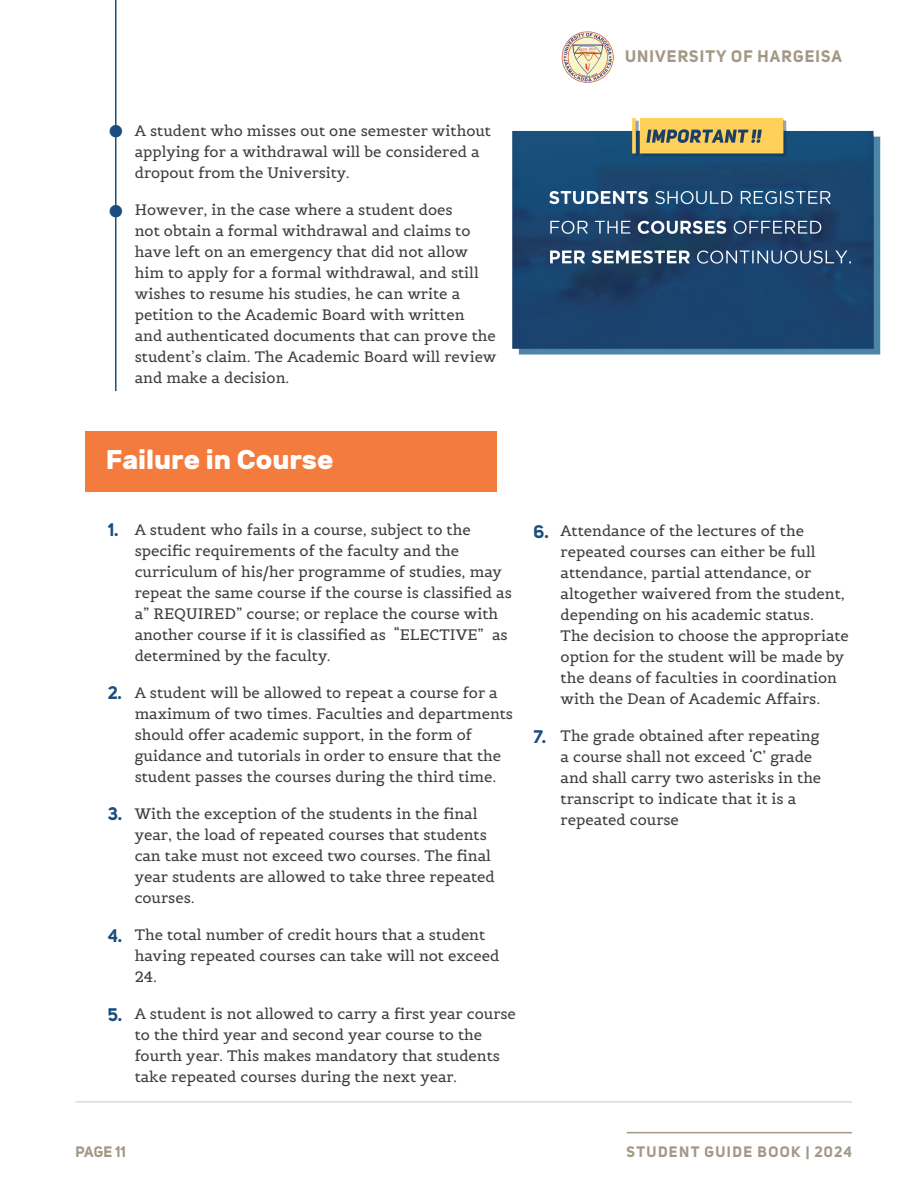
<style>
.page{position:relative;width:918px;height:1188px;background:#fff}
.page>*{position:absolute;margin:0;border:0;box-sizing:border-box;transform-origin:0 0}
.t1{font:700 27px "Rubik";color:#fff}
.Body_Bold{font:700 16.5px "Uni Sans";letter-spacing:.07em;color:#a39885}
.t2{font:15px/21px "Belgrano";color:#3e3e3f}
.Body_Right{font:700 15px "Uni Sans";letter-spacing:.095em;color:#a39885}
.Body{font:700 15px "Uni Sans";color:#a39885}
.s1{font-family:"Tahoma";font-size:36px;color:#1b4e7f}
.s2{font-family:"Uni Sans";font-weight:700;font-size:18px;color:#1b4e7f}
</style>
<div class="page">
<hr style="left:75px;top:1101px;width:777px;height:2px;background:#dcdcd2">
<img style="left:562px;top:31px;width:51px;height:51px">
<hr style="left:627px;top:1132px;width:225px;height:1px;background:#a39885">
<div style="left:85px;top:432px;width:412px;height:60px;background:#f47b3e"></div>
<hr style="left:115px;top:0;width:2px;height:391px;background:#1b4e7f">
<img style="left:512px;top:118px;width:369px;height:237px">
<p class="t2" style="left:135px;top:120px;width:358px;text-indent:-27px"><span class="s1">•</span> A student who misses out one semester without applying for a withdrawal will be considered a dropout from the University.</p>
<p class="t2" style="left:135px;top:199px;width:363px;text-indent:-27px"><span class="s1">•</span> However, in the case where a student does<br>not obtain a formal withdrawal and claims to have left on an emergency that did not allow him to apply for a formal withdrawal, and still wishes to resume his studies, he can write a petition to the Academic Board with written<br>and authenticated documents that can prove the student’s claim. The Academic Board will review and make a decision.</p>
<p class="Body_Bold" style="left:625px;top:46px;width:218px">UNIVERSITY OF HARGEISA</p>
<h1 class="t1" style="left:106px;top:443px;width:229px">Failure in Course</h1>
<p class="t2" style="left:135px;top:519px;width:379px;text-indent:-27px"><span class="s2">1.</span> A student who fails in a course, subject to the specific requirements of the faculty and the curriculum of his/her programme of studies, may repeat the same course if the course is classified as a” REQUIRED” course; or replace the course with another course if it is classified as “ELECTIVE” as determined by the faculty.</p>
<p class="t2" style="left:135px;top:682px;width:380px;text-indent:-27px"><span class="s2">2.</span> A student will be allowed to repeat a course for a maximum of two times. Faculties and departments should offer academic support, in the form of guidance and tutorials in order to ensure that the student passes the courses during the third time.</p>
<p class="t2" style="left:135px;top:803px;width:362px;text-indent:-27px"><span class="s2">3.</span> With the exception of the students in the final year, the load of repeated courses that students can take must not exceed two courses. The final year students are allowed to take three repeated courses.</p>
<p class="t2" style="left:135px;top:924px;width:366px;text-indent:-27px"><span class="s2">4.</span> The total number of credit hours that a student having repeated courses can take will not exceed<br>24.</p>
<p class="t2" style="left:135px;top:1003px;width:383px;text-indent:-27px"><span class="s2">5.</span> A student is not allowed to carry a first year course to the third year and second year course to the fourth year. This makes mandatory that students take repeated courses during the next year.</p>
<p class="t2" style="left:561px;top:520px;width:290px;text-indent:-27px"><span class="s2">6.</span> Attendance of the lectures of the repeated courses can either be full attendance, partial attendance, or altogether waivered from the student, depending on his academic status.<br>The decision to choose the appropriate option for the student will be made by the deans of faculties in coordination with the Dean of Academic Affairs.</p>
<p class="t2" style="left:561px;top:726px;width:262px;text-indent:-27px"><span class="s2">7.</span> The grade obtained after repeating a course shall not exceed ‘C’ grade and shall carry two asterisks in the transcript to indicate that it is a repeated course</p>
<p class="Body" style="left:76px;top:1143px;width:52px">PAGE 11</p>
<p class="Body_Right" style="left:626px;top:1143px;width:227px">STUDENT GUIDE BOOK | 2024</p>
</div>
